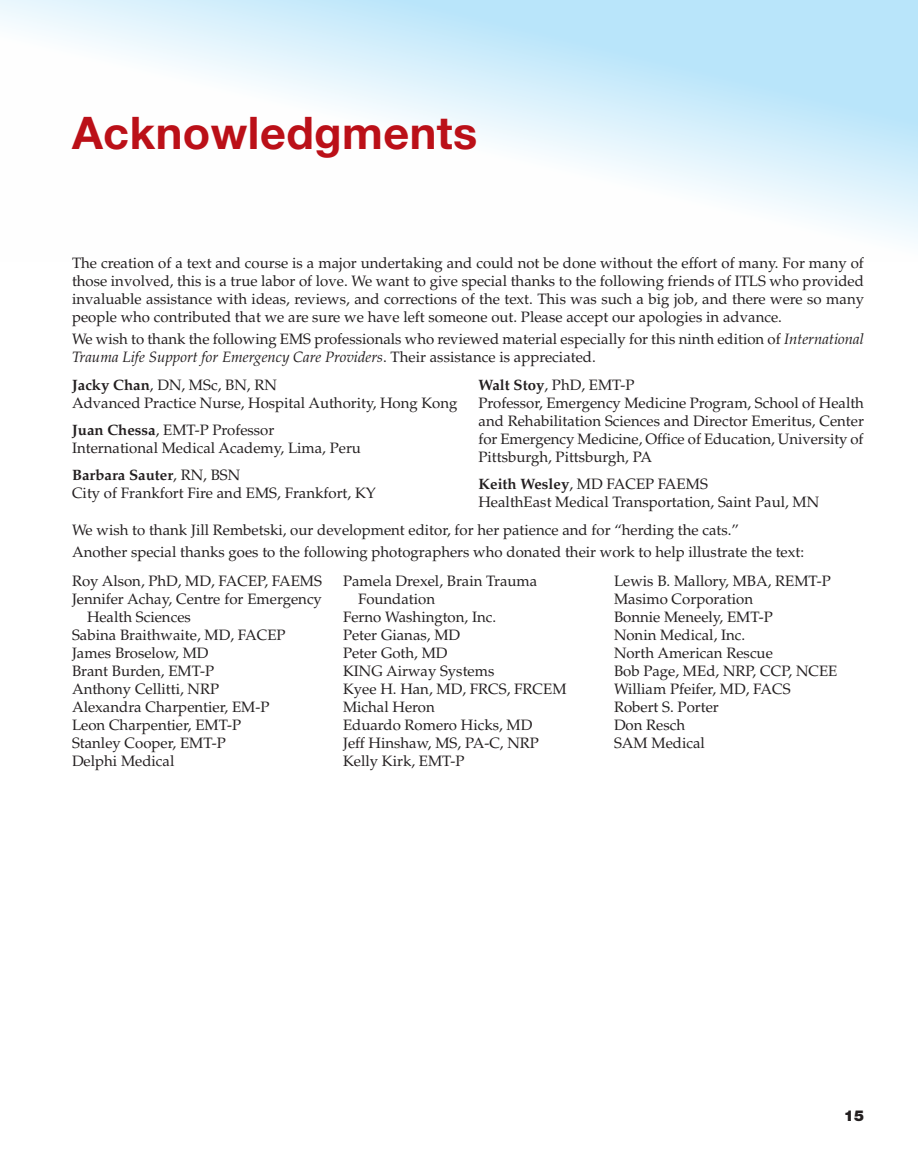
<style>
.page{position:relative;width:918px;height:1175px;background:#fff}
.page>*{position:absolute;margin:0;border:0;box-sizing:border-box;transform-origin:0 0}
.t1{font:700 45px "Helvetica Neue LT Std";letter-spacing:.01em;color:#bb1018}
.t2{font:15px/18px "Palatino LT Pro";color:#231f20}
.t3{font:900 15px "Helvetica Neue LTW1 G";color:#231f20}
.s1{font-style:italic}
.s2{font-weight:700}
</style>
<div class="page">
<svg style="left:0;top:0;width:918px;height:240px"></svg>
<p class="t1" style="left:72px;top:105px;width:407px">Acknowledgments</p>
<p class="t2" style="left:72px;top:253px;width:794px;text-align:justify">The creation of a text and course is a major undertaking and could not be done without the effort of many. For many of those involved, this is a true labor of love. We want to give special thanks to the following friends of ITLS who provided invaluable assistance with ideas, reviews, and corrections of the text. This was such a big job, and there were so many people who contributed that we are sure we have left someone out. Please accept our apologies in advance.</p>
<p class="t2" style="left:72px;top:330px;width:793px">We wish to thank the following EMS professionals who reviewed material especially for this ninth edition of <span class="s1">International<br>Trauma Life Support for Emergency Care Providers</span>. Their assistance is appreciated.</p>
<p class="t2" style="left:478px;top:376px;width:387px"><span class="s2">Walt Stoy</span>, PhD, EMT-P<br>Professor, Emergency Medicine Program, School of Health and Rehabilitation Sciences and Director Emeritus, Center for Emergency Medicine, Office of Education, University of Pittsburgh, Pittsburgh, PA</p>
<p class="t2" style="left:478px;top:475px;width:342px"><span class="s2">Keith Wesley</span>, MD FACEP FAEMS<br>HealthEast Medical Transportation, Saint Paul, MN</p>
<p class="t2" style="left:72px;top:518px;width:734px;line-height:22.5px">We wish to thank Jill Rembetski, our development editor, for her patience and for “herding the cats.”<br>Another special thanks goes to the following photographers who donated their work to help illustrate the text:</p>
<p class="t2" style="left:72px;top:571px;width:251px">Roy Alson, PhD, MD, FACEP, FAEMS</p>
<p class="t2" style="left:72px;top:589px;width:252px">Jennifer Achay, Centre for Emergency</p>
<p class="t2" style="left:87px;top:607px;width:105px">Health Sciences</p>
<p class="t2" style="left:72px;top:625px;width:215px">Sabina Braithwaite, MD, FACEP</p>
<p class="t2" style="left:72px;top:643px;width:138px">James Broselow, MD</p>
<p class="t2" style="left:72px;top:661px;width:144px">Brant Burden, EMT-P</p>
<p class="t2" style="left:72px;top:679px;width:149px">Anthony Cellitti, NRP</p>
<p class="t2" style="left:72px;top:697px;width:199px">Alexandra Charpentier, EM-P</p>
<p class="t2" style="left:72px;top:715px;width:171px">Leon Charpentier, EMT-P</p>
<p class="t2" style="left:72px;top:733px;width:155px">Stanley Cooper, EMT-P</p>
<p class="t2" style="left:72px;top:751px;width:104px">Delphi Medical</p>
<p class="t2" style="left:72px;top:376px;width:387px"><span class="s2">Jacky Chan</span>, DN, MSc, BN, RN<br>Advanced Practice Nurse, Hospital Authority, Hong Kong</p>
<p class="t2" style="left:72px;top:421px;width:290px"><span class="s2">Juan Chessa</span>, EMT-P Professor<br>International Medical Academy, Lima, Peru</p>
<p class="t2" style="left:72px;top:466px;width:305px"><span class="s2">Barbara Sauter</span>, RN, BSN<br>City of Frankfort Fire and EMS, Frankfort, KY</p>
<p class="t2" style="left:343px;top:571px;width:196px">Pamela Drexel, Brain Trauma</p>
<p class="t2" style="left:358px;top:589px;width:79px">Foundation</p>
<p class="t2" style="left:343px;top:607px;width:155px">Ferno Washington, Inc.</p>
<p class="t2" style="left:343px;top:625px;width:119px">Peter Gianas, MD</p>
<p class="t2" style="left:343px;top:643px;width:106px">Peter Goth, MD</p>
<p class="t2" style="left:343px;top:661px;width:153px">KING Airway Systems</p>
<p class="t2" style="left:343px;top:679px;width:225px">Kyee H. Han, MD, FRCS, FRCEM</p>
<p class="t2" style="left:343px;top:697px;width:93px">Michal Heron</p>
<p class="t2" style="left:343px;top:715px;width:191px">Eduardo Romero Hicks, MD</p>
<p class="t2" style="left:343px;top:733px;width:198px">Jeff Hinshaw, MS, PA-C, NRP</p>
<p class="t2" style="left:343px;top:751px;width:123px">Kelly Kirk, EMT-P</p>
<p class="t2" style="left:614px;top:571px;width:225px">Lewis B. Mallory, MBA, REMT-P<br>Masimo Corporation<br>Bonnie Meneely, EMT-P<br>Nonin Medical, Inc.<br>North American Rescue<br>Bob Page, MEd, NRP, CCP, NCEE<br>William Pfeifer, MD, FACS<br>Robert S. Porter<br>Don Resch<br>SAM Medical</p>
<p class="t3" style="left:844px;top:1106px;width:22px">15</p>
</div>
